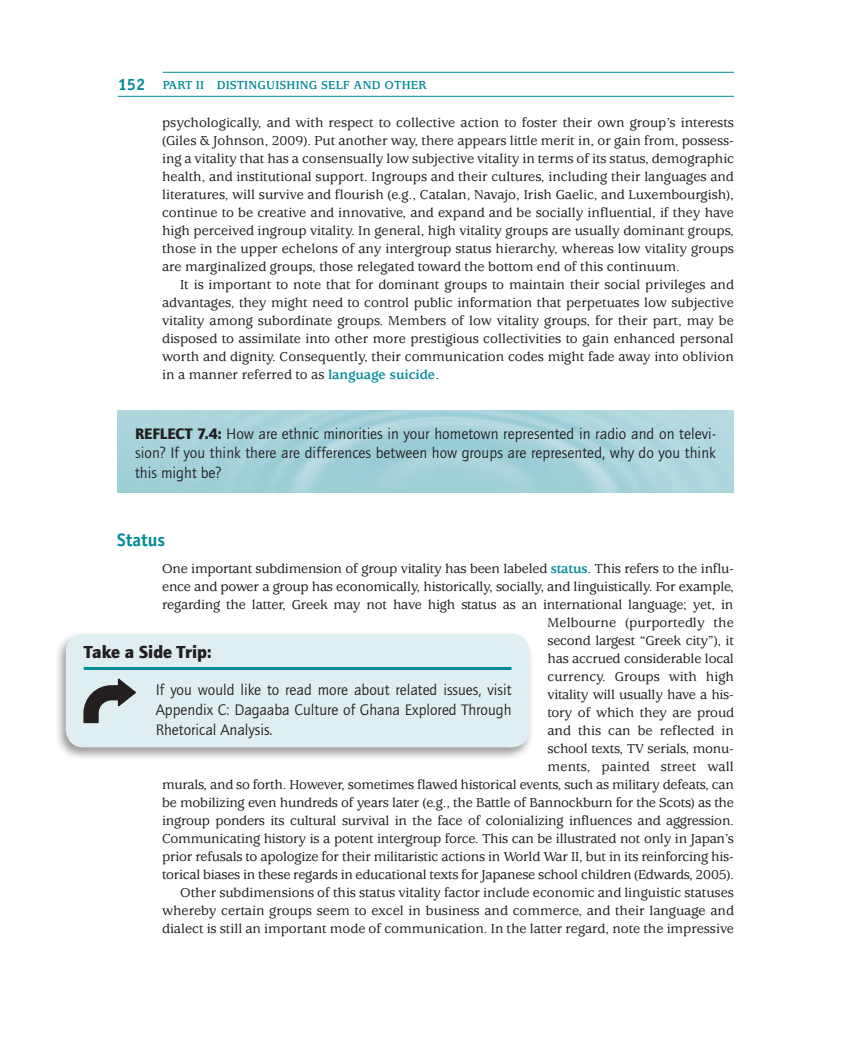
<style>
.page{position:relative;width:851px;height:1040px;background:#fff}
.page>*{position:absolute;margin:0;border:0;box-sizing:border-box;transform-origin:0 0}
.t1{font:900 18px "Quay Sans EF";color:#231f20}
.Heading_2{font:700 18px "Officina Sans";color:#008b98}
.Journey_Through_Chap{font:15.75px/19.5px "Quay Sans EF";color:#231f20;text-align:justify}
.Paragraph_after_1_he{font:500 14.25px/18px "Usherwood";letter-spacing:-.015em;color:#231f20;text-align:justify}
.t2{font:700 12.75px "Usherwood";letter-spacing:.02em;color:#008b98}
.s1{font-family:"Officina Sans";font-size:16.5px}
.s2{font-weight:700;color:#008b98}
.s3{font-weight:900}
</style>
<div class="page">
<hr style="left:118px;top:96px;width:615px;height:1px;background:#008b98">
<hr style="left:163px;top:72px;width:570px;height:1px;background:#008b98">
<div style="left:54px;top:631px;width:480px;height:130px;background:#231f20;opacity:.45"></div>
<div style="left:66px;top:634px;width:463px;height:113px;background:#deeef1;border-radius:18px"></div>
<hr style="left:84px;top:667px;width:427px;height:3px;background:#008b98">
<svg style="left:83px;top:678px;width:53px;height:45px"></svg>
<p class="t2" style="left:118px;top:78px;width:311px"><span class="s1">152</span> PART II DISTINGUISHING SELF AND OTHER</p>
<p class="Paragraph_after_1_he" style="left:162px;top:114px;width:573px">psychologically, and with respect to collective action to foster their own group’s interests (Giles &amp; Johnson, 2009). Put another way, there appears little merit in, or gain from, possess&shy;ing a vitality that has a consensually low subjective vitality in terms of its status, demographic health, and institutional support. Ingroups and their cultures, including their languages and literatures, will survive and flourish (e.g., Catalan, Navajo, Irish Gaelic, and Luxembourgish), continue to be creative and innovative, and expand and be socially influential, if they have high perceived ingroup vitality. In general, high vitality groups are usually dominant groups, those in the upper echelons of any intergroup status hierarchy, whereas low vitality groups are marginalized groups, those relegated toward the bottom end of this continuum.</p>
<p class="Paragraph_after_1_he" style="left:162px;top:276px;width:573px;text-indent:18px">It is important to note that for dominant groups to maintain their social privileges and advantages, they might need to control public information that perpetuates low subjective vitality among subordinate groups. Members of low vitality groups, for their part, may be disposed to assimilate into other more prestigious collectivities to gain enhanced personal worth and dignity. Consequently, their communication codes might fade away into oblivion in a manner referred to as <span class="s2">language suicide</span>.</p>
<p class="Journey_Through_Chap" style="left:135px;top:424px;width:582px"><span class="s3">REFLECT 7.4:</span> How are ethnic minorities in your hometown represented in radio and on televi&shy;sion? If you think there are differences between how groups are represented, why do you think this might be?</p>
<p class="Heading_2" style="left:117px;top:528px;width:49px">Status</p>
<p class="Paragraph_after_1_he" style="left:162px;top:560px;width:573px;text-align:right">One important subdimension of group vitality has been labeled <span class="s2">status</span>. This refers to the influ&shy;ence and power a group has economically, historically, socially, and linguistically. For example, regarding the latter, Greek may not have high status as an international language; yet, in Melbourne (purportedly the<br>second largest “Greek city”), it<br>has accrued considerable local<br>currency. Groups with high<br>vitality will usually have a his-<br>tory of which they are proud<br>and this can be reflected in<br>school texts, TV serials, monu-<br>ments, painted street wall<br>murals, and so forth. However, sometimes flawed historical events, such as military defeats, can be mobilizing even hundreds of years later (e.g., the Battle of Bannockburn for the Scots) as the ingroup ponders its cultural survival in the face of colonializing influences and aggression.<br>Communicating history is a potent intergroup force. This can be illustrated not only in Japan’s prior refusals to apologize for their militaristic actions in World War II, but in its reinforcing his&shy;torical biases in these regards in educational texts for Japanese school children (Edwards, 2005).</p>
<p class="Paragraph_after_1_he" style="left:162px;top:884px;width:573px;text-indent:18px">Other subdimensions of this status vitality factor include economic and linguistic statuses whereby certain groups seem to excel in business and commerce, and their language and dialect is still an important mode of communication. In the latter regard, note the impressive</p>
<p class="t1" style="left:84px;top:641px;width:129px">Take a Side Trip:</p>
<p class="Journey_Through_Chap" style="left:156px;top:680px;width:357px">If you would like to read more about related issues, visit Appendix C: Dagaaba Culture of Ghana Explored Through Rhetorical Analysis.</p>
</div>
